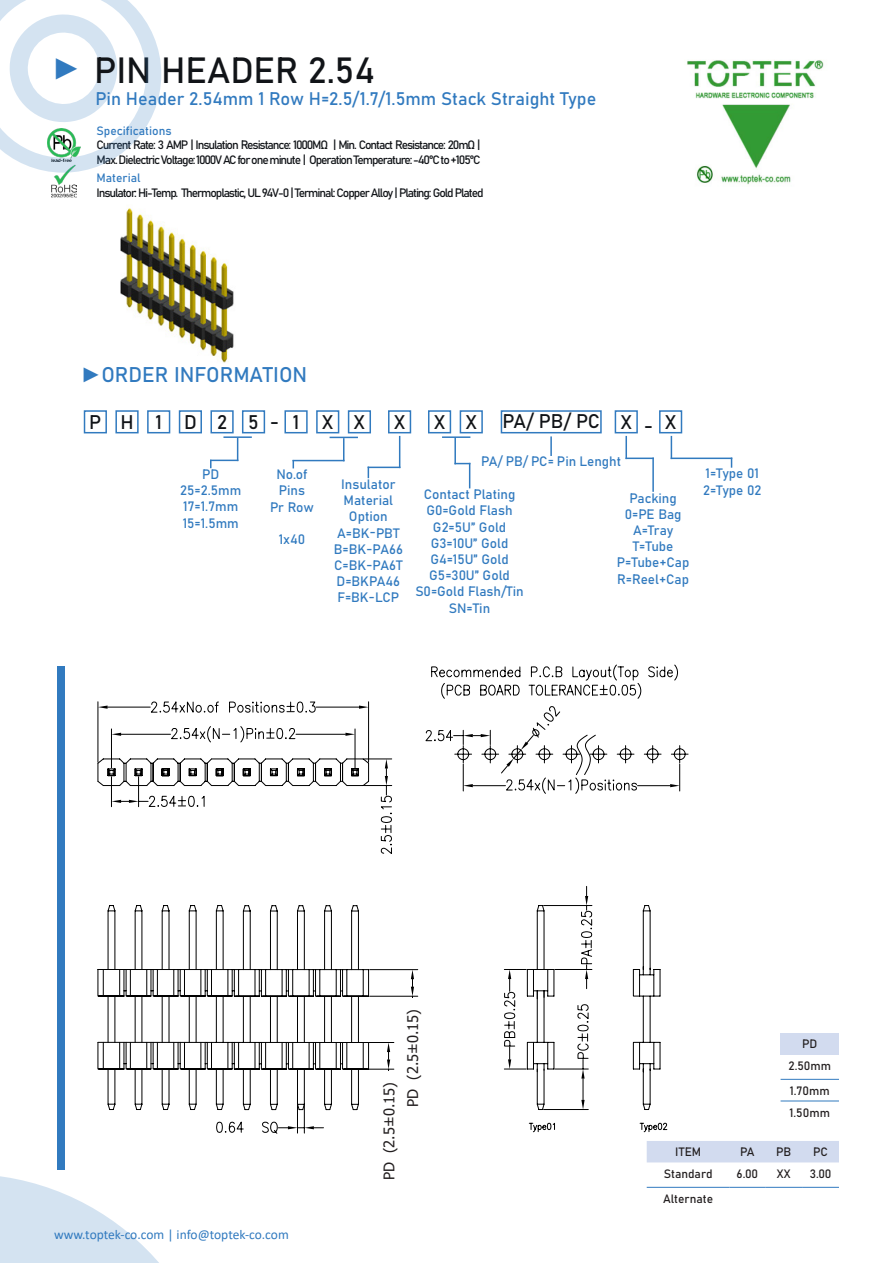
<style>
.page{position:relative;width:893px;height:1263px;background:#fff}
.page>*{position:absolute;margin:0;border:0;box-sizing:border-box;transform-origin:0 0}
.t1{font:36px "Bahnschrift 400 100";color:#111418}
.t2{font:21px "Bahnschrift 400 100";color:#317abf}
.t3{font:19.5px "Bahnschrift 400 100";color:#111418}
.t4{font:18px "Bahnschrift 400 100";color:#317abf}
.t5{font:14.7px "Tahoma";color:#231f20}
.t6{font:13.5px/16.2px "Bahnschrift 400 100";color:#317abf;text-align:center}
.t7{font:13.5px "Calibri";letter-spacing:-.005em;color:#317abf}
.t8{font:12px/14.4px "Bahnschrift 400 100";letter-spacing:-.09em;color:#111418}
.t9{font:12px "Bahnschrift 400 100";color:#231f20}
.t10{font:12px "Bahnschrift 400 100";color:#317abf}
.s1{font-family:"Arial";font-size:30px;color:#317abf}
.s2{font-family:"Arial"}
</style>
<div class="page">
<svg style="left:0;top:1176px;width:159px;height:87px"></svg>
<div style="left:57px;top:666px;width:7px;height:503px;background:#317abf"></div>
<img style="left:52px;top:173px;width:24px;height:24px">
<svg style="left:0;top:0;width:161px;height:173px"></svg>
<img style="left:687px;top:60px;width:137px;height:125px">
<div style="left:84px;top:410px;width:23px;height:23px;border:2px solid #317abf"></div>
<div style="left:115px;top:410px;width:24px;height:23px;border:2px solid #317abf"></div>
<div style="left:147px;top:410px;width:23px;height:23px;border:2px solid #317abf"></div>
<div style="left:210px;top:410px;width:24px;height:23px;border:2px solid #317abf"></div>
<div style="left:179px;top:410px;width:23px;height:23px;border:2px solid #317abf"></div>
<div style="left:284px;top:410px;width:24px;height:23px;border:2px solid #317abf"></div>
<div style="left:316px;top:410px;width:23px;height:23px;border:2px solid #317abf"></div>
<div style="left:348px;top:410px;width:23px;height:23px;border:2px solid #317abf"></div>
<svg style="left:330px;top:437px;width:28px;height:24px"></svg>
<div style="left:388px;top:410px;width:23px;height:23px;border:2px solid #317abf"></div>
<hr style="left:293px;top:460px;width:51px;height:1px;background:#317abf">
<div style="left:428px;top:410px;width:23px;height:23px;border:2px solid #317abf"></div>
<div style="left:460px;top:410px;width:23px;height:23px;border:2px solid #317abf"></div>
<div style="left:615px;top:410px;width:23px;height:23px;border:2px solid #317abf"></div>
<div style="left:501px;top:410px;width:101px;height:23px;border:2px solid #317abf"></div>
<div style="left:659px;top:410px;width:23px;height:23px;border:2px solid #317abf"></div>
<hr style="left:442px;top:436px;width:28px;height:2px;background:#317abf">
<hr style="left:550px;top:436px;width:2px;height:20px;background:#317abf">
<hr style="left:625px;top:436px;width:2px;height:23px;background:#317abf">
<svg style="left:625px;top:458px;width:27px;height:1px"></svg>
<hr style="left:652px;top:458px;width:2px;height:34px;background:#317abf">
<hr style="left:399px;top:436px;width:1px;height:32px;background:#317abf">
<hr style="left:368px;top:467px;width:32px;height:1px;background:#317abf">
<div style="left:242px;top:410px;width:23px;height:23px;border:2px solid #317abf"></div>
<svg style="left:431px;top:664px;width:247px;height:123px"></svg>
<hr style="left:637px;top:785px;width:33px;height:1px;background:#000">
<svg style="left:670px;top:745px;width:19px;height:46px"></svg>
<svg style="left:138px;top:745px;width:524px;height:63px"></svg>
<svg style="left:380px;top:796px;width:282px;height:58px"></svg>
<svg style="left:97px;top:700px;width:540px;height:107px"></svg>
<svg style="left:97px;top:886px;width:742px;height:276px"></svg>
<hr style="left:647px;top:1187px;width:83px;height:1px;background:#317abf">
<hr style="left:730px;top:1187px;width:35px;height:1px;background:#317abf">
<hr style="left:765px;top:1187px;width:37px;height:1px;background:#317abf">
<hr style="left:802px;top:1187px;width:37px;height:1px;background:#317abf">
<div style="left:781px;top:1033px;width:58px;height:21px;background:#d2dbef"></div>
<hr style="left:781px;top:1079px;width:58px;height:1px;background:#317abf">
<hr style="left:781px;top:1101px;width:58px;height:1px;background:#317abf">
<hr style="left:223px;top:436px;width:29px;height:2px;background:#317abf">
<svg style="left:210px;top:438px;width:28px;height:30px"></svg>
<div style="left:403px;top:998px;width:22px;height:119px;background:#fff"></div>
<div style="left:379px;top:1071px;width:23px;height:120px;background:#fff"></div>
<svg style="left:671px;top:436px;width:1px;height:22px"></svg>
<hr style="left:671px;top:458px;width:61px;height:1px;background:#317abf">
<img style="left:120px;top:208px;width:114px;height:155px">
<hr style="left:454px;top:437px;width:2px;height:27px;background:#317abf">
<svg style="left:454px;top:463px;width:16px;height:25px"></svg>
<h1 class="t1" style="left:52px;top:43px;width:325px"><span class="s1">►</span> PIN HEADER 2.54</h1>
<p class="t4" style="left:95px;top:85px;width:502px">Pin Header 2.54mm 1 Row H=2.5/1.7/1.5mm Stack Straight Type</p>
<p class="t10" style="left:97px;top:121px;width:77px">Specifications</p>
<p class="t8" style="left:97px;top:137px;width:385px">Current Rate: 3 AMP | Insulation Resistance: 1000MΩ | Min. Contact Resistance: 20mΩ |<br>Max.Dielectric Voltage:1000V AC for one minute | Operation Temperature:-40°C to +105°C</p>
<p class="t10" style="left:97px;top:169px;width:46px">Material</p>
<p class="t8" style="left:97px;top:184px;width:388px">Insulator: Hi-Temp. Thermoplastic, UL 94V-0 | Terminal: Copper Alloy | Plating: Gold Plated</p>
<h2 class="t2" style="left:81px;top:359px;width:228px"><span class="s2">►</span>ORDER INFORMATION</h2>
<p class="t3" style="left:89px;top:407px;width:14px">P</p>
<p class="t3" style="left:120px;top:407px;width:15px">H</p>
<p class="t3" style="left:155px;top:407px;width:8px">1</p>
<p class="t3" style="left:184px;top:407px;width:14px">D</p>
<p class="t3" style="left:217px;top:407px;width:12px">2</p>
<p class="t3" style="left:270px;top:406px;width:11px">-</p>
<p class="t3" style="left:293px;top:407px;width:8px">1</p>
<p class="t3" style="left:322px;top:407px;width:13px">X</p>
<p class="t3" style="left:354px;top:407px;width:13px">X</p>
<p class="t3" style="left:248px;top:407px;width:12px">5</p>
<p class="t3" style="left:394px;top:407px;width:13px">X</p>
<p class="t3" style="left:434px;top:407px;width:13px">X</p>
<p class="t3" style="left:466px;top:407px;width:13px">X</p>
<p class="t3" style="left:502px;top:407px;width:99px">PA/ PB/ PC</p>
<p class="t3" style="left:621px;top:407px;width:13px">X</p>
<p class="t3" style="left:665px;top:407px;width:13px">X</p>
<p class="t3" style="left:644px;top:410px;width:11px">-</p>
<p class="t6" style="left:202px;top:465px;width:19px">PD</p>
<p class="t6" style="left:180px;top:481px;width:63px">25=2.5mm</p>
<p class="t6" style="left:183px;top:498px;width:56px">17=1.7mm</p>
<p class="t6" style="left:183px;top:514px;width:58px">15=1.5mm</p>
<p class="t6" style="left:277px;top:465px;width:32px">No.of</p>
<p class="t6" style="left:279px;top:482px;width:28px">Pins</p>
<p class="t6" style="left:270px;top:498px;width:45px">Pr Row</p>
<p class="t6" style="left:279px;top:530px;width:28px">1x40</p>
<p class="t6" style="left:341px;top:475px;width:56px">Insulator</p>
<p class="t6" style="left:344px;top:491px;width:51px">Material</p>
<p class="t6" style="left:349px;top:507px;width:40px">Option</p>
<p class="t6" style="left:337px;top:524px;width:64px">A=BK-PBT</p>
<p class="t6" style="left:334px;top:540px;width:71px">B=BK-PA66</p>
<p class="t6" style="left:334px;top:556px;width:70px">C=BK-PA6T</p>
<p class="t6" style="left:336px;top:572px;width:65px">D=BKPA46</p>
<p class="t6" style="left:337px;top:588px;width:63px">F=BK-LCP</p>
<p class="t6" style="left:481px;top:453px;width:142px">PA/ PB/ PC= Pin Lenght</p>
<p class="t6" style="left:424px;top:485px;width:93px">Contact Plating</p>
<p class="t6" style="left:426px;top:501px;width:88px">G0=Gold Flash</p>
<p class="t6" style="left:433px;top:518px;width:75px">G2=5U” Gold</p>
<p class="t6" style="left:431px;top:534px;width:79px">G3=10U” Gold</p>
<p class="t6" style="left:430px;top:550px;width:80px">G4=15U” Gold</p>
<p class="t6" style="left:429px;top:566px;width:82px">G5=30U” Gold</p>
<p class="t6" style="left:415px;top:582px;width:110px">S0=Gold Flash/Tin</p>
<p class="t6" style="left:449px;top:599px;width:43px">SN=Tin</p>
<p class="t6" style="left:629px;top:489px;width:49px">Packing</p>
<p class="t6" style="left:625px;top:505px;width:58px">0=PE Bag</p>
<p class="t6" style="left:633px;top:521px;width:42px">A=Tray</p>
<p class="t6" style="left:617px;top:537px;width:74px">T=Tube<br>P=Tube+Cap</p>
<p class="t6" style="left:617px;top:570px;width:73px">R=Reel+Cap</p>
<p class="t6" style="left:706px;top:465px;width:55px">1=Type 01</p>
<p class="t6" style="left:703px;top:481px;width:60px">2=Type 02</p>
<p class="t7" style="left:54px;top:1225px;width:236px">www.toptek-co.com | info@toptek‐co.com</p>
<p class="t5" style="left:379px;top:1180px;width:99px;rotate:-90deg">PD (2.5±0.15)</p>
<p class="t5" style="left:403px;top:1107px;width:99px;rotate:-90deg">PD (2.5±0.15)</p>
<p class="t9" style="left:802px;top:1035px;width:17px">PD</p>
<p class="t9" style="left:788px;top:1057px;width:44px">2.50mm</p>
<p class="t9" style="left:790px;top:1081px;width:41px">1.70mm</p>
<p class="t9" style="left:790px;top:1103px;width:42px">1.50mm</p>
<p class="t9" style="left:675px;top:1143px;width:28px">ITEM</p>
<p class="t9" style="left:740px;top:1143px;width:16px">PA</p>
<p class="t9" style="left:776px;top:1143px;width:17px">PB</p>
<p class="t9" style="left:813px;top:1143px;width:16px">PC</p>
<p class="t9" style="left:664px;top:1165px;width:50px">Standard</p>
<p class="t9" style="left:737px;top:1165px;width:23px">6.00</p>
<p class="t9" style="left:777px;top:1165px;width:15px">XX</p>
<p class="t9" style="left:810px;top:1165px;width:23px">3.00</p>
<p class="t9" style="left:663px;top:1189px;width:52px">Alternate</p>
</div>
